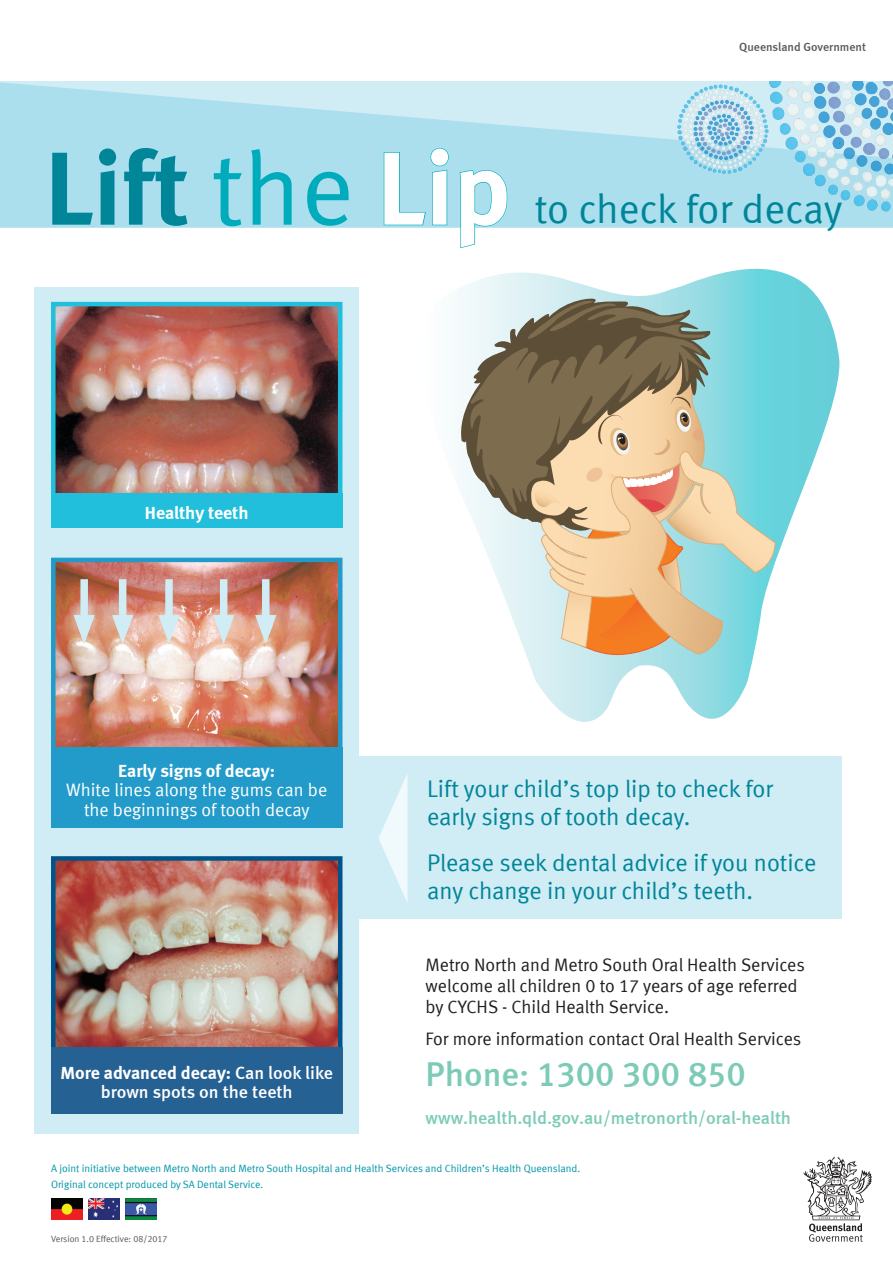
<style>
.page{position:relative;width:893px;height:1263px;background:#fff}
.page>*{position:absolute;margin:0;border:0;box-sizing:border-box;transform-origin:0 0}
.t1{font:103.5px "Meta Bold LF";color:#008599}
.t2{font:40.65px "Meta Normal LF";letter-spacing:-.005em;color:#008599}
.t3{font:34.5px "Meta Medium LF";color:#7ccbb7}
.t4{font:24px/28.5px "Meta Normal LF";color:#008599}
.t5{font:18px/21px "Meta Normal LF";color:#231f20}
.t6{font:18px "Meta Bold LF";color:#fff}
.t7{font:18px/19.5px "Meta Normal LF";color:#fff;text-align:center}
.t8{font:18px "Meta Medium LF";color:#7ccbb7}
.t9{font:18px "Meta Medium LF";color:#fff}
.t10{font:12px "Meta Medium LF";color:#57585a}
.t11{font:10.5px/15.5px "Meta Normal LF";color:#0096a9}
.t12{font:9px "Meta Normal LF";color:#57585a}
.s1{font-family:"Meta Normal LF";color:#00acbc}
.s2{color:#fff}
.s3{font-family:"Meta Medium LF"}
</style>
<div class="page">
<div style="left:34px;top:287px;width:325px;height:846px;background:#d0ecf4"></div>
<div style="left:359px;top:757px;width:483px;height:162px;background:#d0ecf4"></div>
<svg style="left:0;top:82px;width:766px;height:145px;background:#b2e1ef"></svg>
<svg style="left:458px;top:268px;width:382px;height:454px"></svg>
<svg style="left:458px;top:297px;width:253px;height:236px;fill:#f3fafa"></svg>
<svg style="left:468px;top:301px;width:308px;height:354px;background:#b5b6a0"></svg>
<svg style="left:383px;top:147px;width:66px;height:79px;background:#9adae9"></svg>
<svg style="left:459px;top:169px;width:49px;height:80px"></svg>
<img style="left:56px;top:563px;width:281px;height:185px">
<div style="left:51px;top:558px;width:291px;height:196px;border:4px solid #229bca"></div>
<img style="left:56px;top:861px;width:281px;height:186px">
<div style="left:51px;top:856px;width:291px;height:196px;border:4px solid #00548b"></div>
<img style="left:56px;top:307px;width:281px;height:186px">
<div style="left:51px;top:302px;width:291px;height:196px;border:4px solid #22bfdc"></div>
<div style="left:51px;top:493px;width:291px;height:34px;background:#22bfdc"></div>
<div style="left:51px;top:748px;width:291px;height:80px;background:#229bca"></div>
<div style="left:51px;top:1047px;width:291px;height:66px;background:#266194"></div>
<svg style="left:378px;top:774px;width:30px;height:129px"></svg>
<div style="left:80px;top:579px;width:8px;height:48px;background:#d0ecf4"></div>
<svg style="left:74px;top:615px;width:21px;height:29px"></svg>
<div style="left:119px;top:579px;width:7px;height:48px;background:#d0ecf4"></div>
<svg style="left:112px;top:615px;width:21px;height:29px"></svg>
<div style="left:165px;top:579px;width:8px;height:48px;background:#d0ecf4"></div>
<svg style="left:158px;top:615px;width:22px;height:29px"></svg>
<div style="left:220px;top:579px;width:7px;height:48px;background:#d0ecf4"></div>
<svg style="left:213px;top:615px;width:21px;height:29px"></svg>
<div style="left:262px;top:579px;width:7px;height:48px;background:#d0ecf4"></div>
<svg style="left:255px;top:615px;width:21px;height:29px"></svg>
<svg style="left:803px;top:1157px;width:69px;height:85px"></svg>
<img style="left:51px;top:1198px;width:31px;height:21px">
<img style="left:126px;top:1198px;width:31px;height:21px">
<img style="left:89px;top:1198px;width:30px;height:21px">
<img style="left:766px;top:81px;width:127px;height:146px">
<img style="left:677px;top:81px;width:92px;height:98px">
<p class="t10" style="left:739px;top:40px;width:128px">Queensland Government</p>
<h1 class="t1" style="left:45px;top:127px;width:467px">Lift <span class="s1">the</span> <span class="s2">Lip</span></h1>
<h2 class="t2" style="left:535px;top:185px;width:309px">to check for decay</h2>
<p class="t6" style="left:145px;top:502px;width:105px">Healthy teeth</p>
<p class="t6" style="left:118px;top:760px;width:158px">Early signs of decay:</p>
<p class="t7" style="left:66px;top:780px;width:262px">White lines along the gums can be the beginnings of tooth decay</p>
<p class="t6" style="left:60px;top:1062px;width:274px">More advanced decay: <span class="s3">Can look like</span></p>
<p class="t9" style="left:101px;top:1081px;width:193px">brown spots on the teeth</p>
<h3 class="t4" style="left:427px;top:774px;width:347px">Lift your child’s top lip to check for early signs of tooth decay.</h3>
<h3 class="t4" style="left:427px;top:848px;width:391px">Please seek dental advice if you notice any change in your child’s teeth.</h3>
<p class="t5" style="left:426px;top:954px;width:381px">Metro North and Metro South Oral Health Services welcome all children 0 to 17 years of age referred by CYCHS - Child Health Service.</p>
<p class="t5" style="left:426px;top:1028px;width:377px">For more information contact Oral Health Services</p>
<h3 class="t3" style="left:426px;top:1054px;width:322px">Phone: 1300 300 850</h3>
<p class="t8" style="left:426px;top:1107px;width:367px">www.health.qld.gov.au/metronorth/oral-health</p>
<p class="t11" style="left:51px;top:1161px;width:531px">A joint initiative between Metro North and Metro South Hospital and Health Services and Children’s Health Queensland.<br>Original concept produced by SA Dental Service.</p>
<p class="t12" style="left:51px;top:1233px;width:118px">Version 1.0 Effective: 08/2017</p>
</div>
